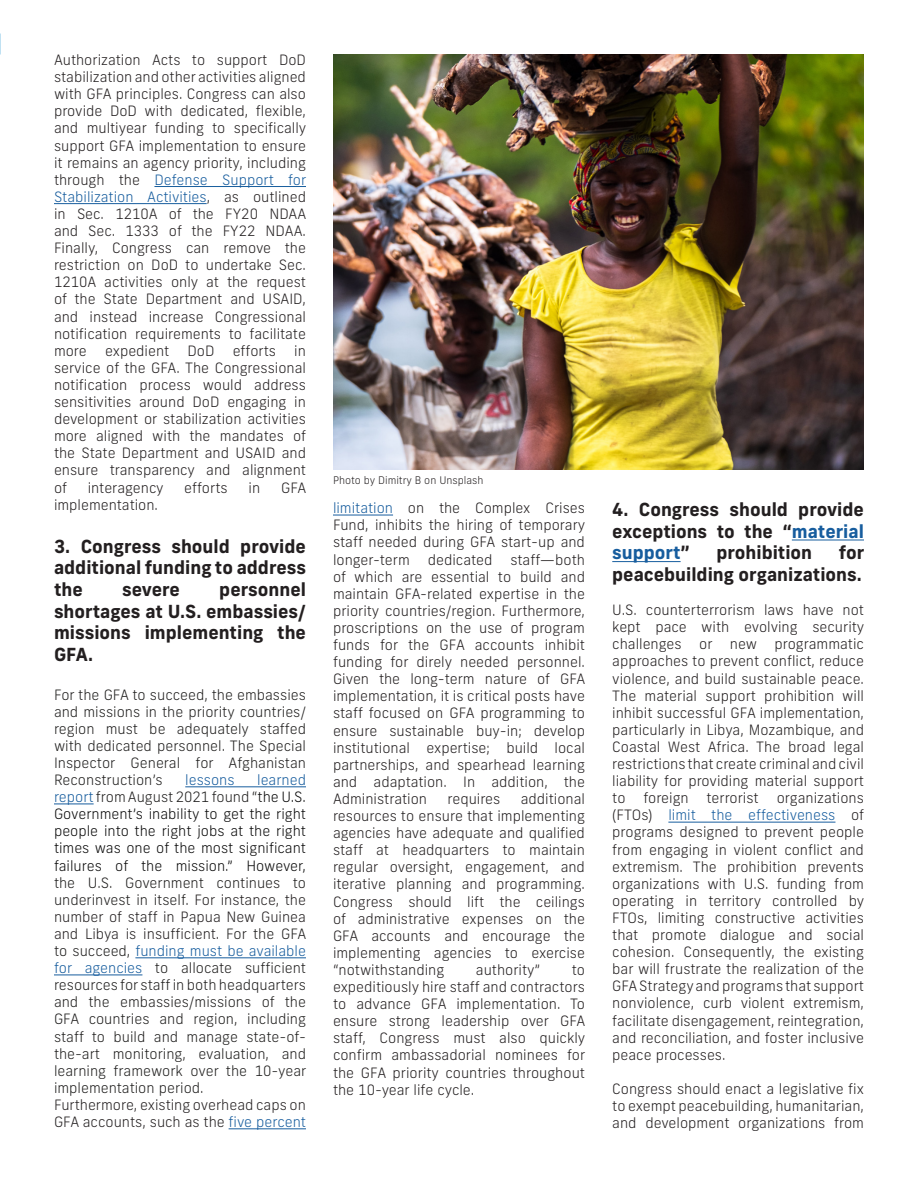
<style>
.page{position:relative;width:918px;height:1188px;background:#fff}
.page>*{position:absolute;margin:0;border:0;box-sizing:border-box;transform-origin:0 0}
.t1{font:700 18px/21.6px "New Frank";color:#231f20;text-align:justify}
.t2{font:300 14.25px/17.1px "New Frank";color:#231f20;text-align:justify}
.t3{font:300 14.25px/17.1px "New Frank";color:#201f1e;text-align:justify}
.t4{font:300 14.25px "New Frank";color:#175d9e}
.t5{font:300 10.5px "New Frank";color:#231f20}
.s1{color:#175d9e}
.s2{color:#0a0a0a}
.s3{color:#231f20}
</style>
<div class="page">
<hr style="left:154px;top:186px;width:152px;height:1px;background:#175d9e">
<hr style="left:54px;top:203px;width:153px;height:1px;background:#175d9e">
<hr style="left:185px;top:786px;width:121px;height:1px;background:#175d9e">
<hr style="left:54px;top:804px;width:40px;height:1px;background:#175d9e">
<hr style="left:135px;top:957px;width:171px;height:1px;background:#175d9e">
<hr style="left:54px;top:975px;width:88px;height:1px;background:#175d9e">
<hr style="left:229px;top:1128px;width:77px;height:1px;background:#175d9e">
<hr style="left:333px;top:515px;width:60px;height:1px;background:#175d9e">
<hr style="left:792px;top:540px;width:72px;height:1px;background:#175d9e">
<hr style="left:612px;top:561px;width:69px;height:1px;background:#175d9e">
<hr style="left:668px;top:822px;width:167px;height:1px;background:#175d9e">
<img style="left:333px;top:54px;width:531px;height:416px">
<p class="t2" style="left:54px;top:51px;width:254px">Authorization Acts to support DoD stabilization and other activities aligned with GFA principles. Congress can also provide DoD with dedicated, flexible, and multiyear funding to specifically support GFA implementation to ensure it remains an agency priority, including through the <span class="s1">Defense Support for Stabilization Activities</span>, as outlined in Sec. 1210A of the FY20 NDAA and Sec. 1333 of the FY22 NDAA.<br>Finally, Congress can remove the restriction on DoD to undertake Sec.<br>1210A activities only at the request of the State Department and USAID, and instead increase Congressional notification requirements to facilitate more</p>
<p class="t2" style="left:54px;top:342px;width:254px;text-indent:240px">in service of the GFA. The Congressional notification process would address sensitivities around DoD engaging in development or stabilization activities more aligned with the mandates of the State Department and USAID and ensure transparency and alignment of</p>
<p class="t2" style="left:105px;top:342px;width:66px">expedient</p>
<p class="t2" style="left:187px;top:342px;width:28px">DoD</p>
<p class="t2" style="left:233px;top:342px;width:45px">efforts</p>
<p class="t2" style="left:88px;top:479px;width:78px">interagency</p>
<p class="t2" style="left:184px;top:479px;width:45px">efforts</p>
<p class="t2" style="left:249px;top:479px;width:13px">in</p>
<p class="t2" style="left:281px;top:479px;width:27px">GFA</p>
<p class="t2" style="left:54px;top:496px;width:106px">implementation.</p>
<p class="t1" style="left:54px;top:535px;width:254px">3. Congress should provide additional funding to address the</p>
<p class="t1" style="left:54px;top:579px;width:254px;text-indent:165px">personnel shortages at U.S. embassies/ missions implementing the GFA.</p>
<p class="t3" style="left:54px;top:686px;width:254px">For the GFA to succeed, the embassies and missions in the priority countries/ region must be adequately staffed with dedicated personnel. The Special Inspector General for Afghanistan Reconstruction’s</p>
<p class="t1" style="left:122px;top:579px;width:59px">severe</p>
<p class="t3" style="left:54px;top:771px;width:254px;text-indent:203px"><span class="s1">learned report</span> from August 2021 found “<span class="s2">the U.S.<br>Government’s inability to get the right people into the right jobs at the right times was one of the most significant failures of the mission.” However, </span>the U.S. Government continues to underinvest in itself. <span class="s3">For instance, the number of staff in Papua New Guinea and Libya is insufficient.</span> For the GFA to succeed, <span class="s1">funding must be available for agencies</span> to allocate sufficient resources for staff in both headquarters and the embassies/missions of the GFA countries and region, including staff to build and manage state-of&shy;the-art monitoring, evaluation, and learning framework over the 10-year implementation period.</p>
<p class="t2" style="left:54px;top:1096px;width:254px">Furthermore, existing overhead caps on<br>GFA accounts, such as the <span class="s1">five percent</span></p>
<p class="t4" style="left:185px;top:771px;width:51px">lessons</p>
<p class="t5" style="left:333px;top:474px;width:152px">Photo by Dimitry B on Unsplash</p>
<p class="t2" style="left:333px;top:500px;width:254px"><span class="s1">limitation</span> on the Complex Crises Fund, inhibits the hiring of temporary staff needed during GFA start-up and longer-term</p>
<p class="t2" style="left:333px;top:551px;width:254px;text-indent:177px">staff—both of which are essential to build and maintain GFA-related expertise in the priority countries/region. Furthermore, proscriptions on the use of program funds for the GFA accounts inhibit funding for direly needed personnel.<br>Given the long-term nature of GFA implementation, it is critical posts have staff focused on GFA programming to ensure sustainable buy-in; develop institutional expertise; build local partnerships, and spearhead learning and adaptation. In addition, the Administration</p>
<p class="t2" style="left:428px;top:551px;width:66px">dedicated</p>
<p class="t2" style="left:333px;top:790px;width:254px;text-indent:188px">additional resources to ensure that implementing agencies have adequate and qualified staff at headquarters to maintain regular oversight, engagement, and iterative planning and programming.<br>Congress should lift the ceilings of administrative expenses on the GFA accounts and encourage the implementing agencies to exercise “notwithstanding</p>
<p class="t2" style="left:447px;top:790px;width:54px">requires</p>
<p class="t2" style="left:476px;top:961px;width:66px">authority”</p>
<p class="t2" style="left:333px;top:961px;width:254px;text-indent:239px">to expeditiously hire staff and contractors to advance GFA implementation. To ensure strong leadership over GFA staff, Congress must also quickly confirm ambassadorial nominees for the GFA priority countries throughout the 10-year life cycle.</p>
<p class="t1" style="left:612px;top:499px;width:253px">4. Congress should provide exceptions to the “<span class="s1">material support</span>”</p>
<p class="t1" style="left:612px;top:542px;width:254px;text-align:right">for<br>peacebuilding organizations.</p>
<p class="t2" style="left:612px;top:602px;width:254px">U.S. counterterrorism laws have not kept pace with evolving security challenges or new programmatic approaches to prevent conflict, reduce violence, and build sustainable peace.<br>The material support prohibition will inhibit successful GFA implementation, particularly in Libya, Mozambique, and Coastal West Africa. The broad legal restrictions that create criminal and civil liability for providing material support to foreign terrorist</p>
<p class="t1" style="left:716px;top:542px;width:97px">prohibition</p>
<p class="t2" style="left:612px;top:790px;width:254px;text-indent:164px">organizations (FTOs) <span class="s1">limit the effectiveness</span> of programs designed to prevent people from engaging in violent conflict and extremism. The prohibition prevents organizations with U.S. funding from operating in territory controlled by FTOs, limiting constructive activities that promote dialogue and social cohesion. Consequently, the existing bar will frustrate the realization of the GFA Strategy and programs that support nonviolence, curb violent extremism, facilitate disengagement, reintegration, and reconciliation, and foster inclusive peace processes.</p>
<p class="t2" style="left:612px;top:1080px;width:253px">Congress should enact a legislative fix to exempt peacebuilding, humanitarian, and development organizations from</p>
</div>
